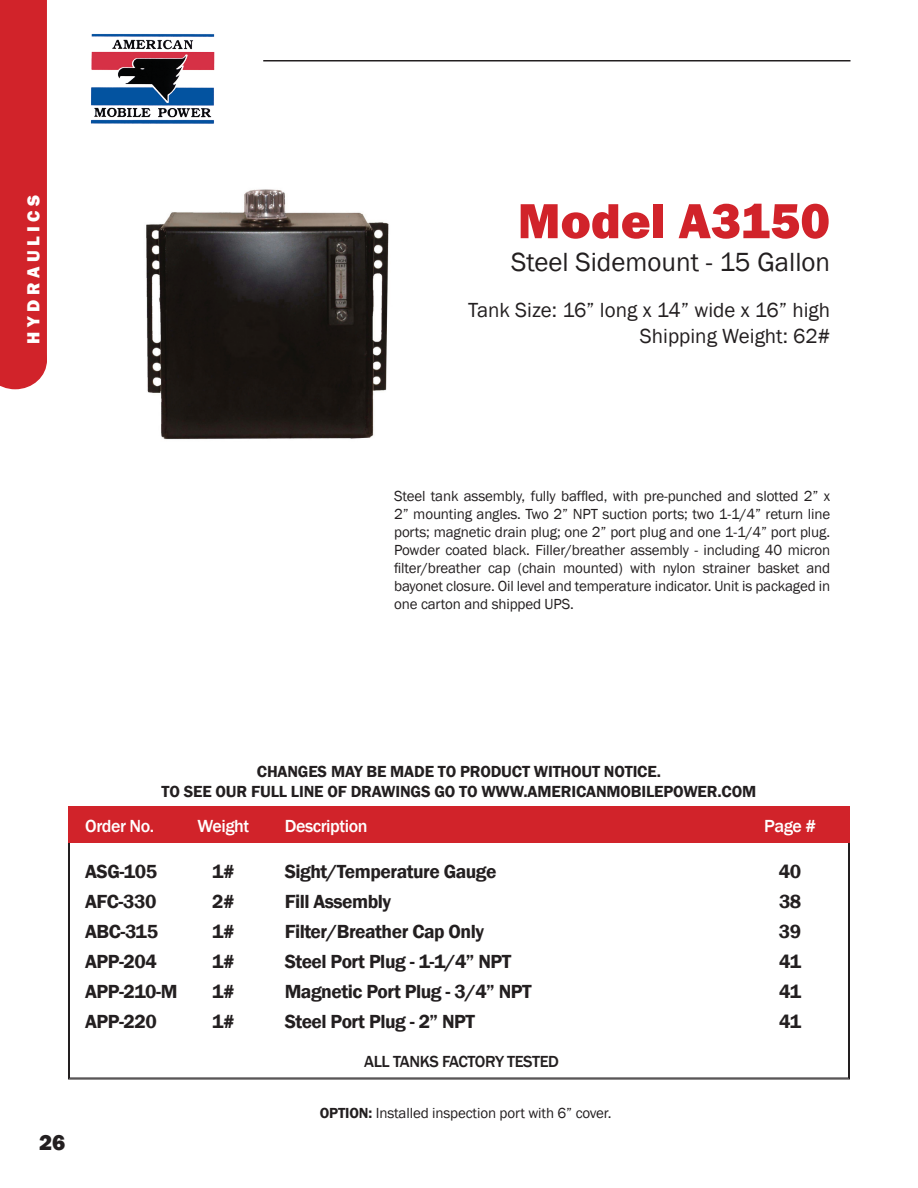
<style>
.page{position:relative;width:918px;height:1188px;background:#fff}
.page>*{position:absolute;margin:0;border:0;box-sizing:border-box;transform-origin:0 0}
.t1{font:800 51px "Franklin Gothic";color:#d1232a}
.t2{font:27px "Franklin Gothic";color:#231f20}
.t3{font:800 22.5px "Franklin Gothic";color:#231f20}
.t4{font:21px "Franklin Gothic";color:#231f20}
.t5{font:600 19.5px "Franklin Gothic";letter-spacing:-.025em;color:#231f20}
.t6{font:500 18px "Franklin Gothic";letter-spacing:-.025em;color:#fff}
.t7{font:800 18px "Franklin Gothic";letter-spacing:.25em;color:#fff}
.t8{font:600 16.5px "Franklin Gothic";letter-spacing:-.01em;color:#231f20}
.t9{font:500 16.5px "Franklin Gothic";letter-spacing:-.025em;color:#231f20}
.t10{font:15px/18px "Franklin Gothic";letter-spacing:-.01em;color:#231f20;text-align:justify}
.s1{font-weight:600}
</style>
<div class="page">
<div style="left:0;top:0;width:47px;height:389px;background:#d1232a"></div>
<hr style="left:263px;top:60px;width:587px;height:2px;background:#231f20">
<img style="left:90px;top:34px;width:125px;height:90px">
<svg style="left:68px;top:843px;width:782px;height:236px"></svg>
<div style="left:68px;top:807px;width:782px;height:36px;background:#d1232a"></div>
<img style="left:146px;top:189px;width:243px;height:251px">
<p class="t7" style="left:22px;top:344px;width:150px;rotate:-90deg">HYDRAULICS</p>
<p class="t1" style="left:518px;top:188px;width:314px">Model A3150</p>
<p class="t2" style="left:511px;top:245px;width:321px">Steel Sidemount - 15 Gallon</p>
<p class="t4" style="left:468px;top:297px;width:363px">Tank Size: 16” long x 14” wide x 16” high</p>
<p class="t4" style="left:640px;top:323px;width:192px">Shipping Weight: 62#</p>
<p class="t10" style="left:394px;top:487px;width:438px">Steel tank assembly, fully baffled, with pre-punched and slotted 2” x 2” mounting angles. Two 2” NPT suction ports; two 1-1/4” return line ports; magnetic drain plug; one 2” port plug and one 1-1/4” port plug.<br>Powder coated black. Filler/breather assembly - including 40 micron filter/breather cap (chain mounted) with nylon strainer basket and bayonet closure. Oil level and temperature indicator. Unit is packaged in one carton and shipped UPS.</p>
<h3 class="t3" style="left:39px;top:1128px;width:28px">26</h3>
<p class="t8" style="left:257px;top:762px;width:406px">CHANGES MAY BE MADE TO PRODUCT WITHOUT NOTICE.</p>
<p class="t8" style="left:162px;top:781px;width:596px">TO SEE OUR FULL LINE OF DRAWINGS GO TO WWW.AMERICANMOBILEPOWER.COM</p>
<p class="t6" style="left:85px;top:814px;width:71px">Order No.</p>
<p class="t6" style="left:197px;top:814px;width:53px">Weight</p>
<p class="t6" style="left:285px;top:814px;width:84px">Description</p>
<p class="t6" style="left:764px;top:814px;width:53px">Page #</p>
<p class="t5" style="left:85px;top:860px;width:73px">ASG-105</p>
<p class="t5" style="left:212px;top:860px;width:24px">1#</p>
<p class="t5" style="left:285px;top:860px;width:214px">Sight/Temperature Gauge</p>
<p class="t5" style="left:779px;top:860px;width:24px">40</p>
<p class="t5" style="left:85px;top:890px;width:73px">AFC-330</p>
<p class="t5" style="left:212px;top:890px;width:24px">2#</p>
<p class="t5" style="left:285px;top:890px;width:108px">Fill Assembly</p>
<p class="t5" style="left:779px;top:890px;width:24px">38</p>
<p class="t5" style="left:85px;top:920px;width:74px">ABC-315</p>
<p class="t5" style="left:212px;top:920px;width:24px">1#</p>
<p class="t5" style="left:285px;top:920px;width:201px">Filter/Breather Cap Only</p>
<p class="t5" style="left:779px;top:920px;width:24px">39</p>
<p class="t5" style="left:85px;top:950px;width:73px">APP-204</p>
<p class="t5" style="left:212px;top:950px;width:24px">1#</p>
<p class="t5" style="left:285px;top:950px;width:228px">Steel Port Plug - 1-1/4” NPT</p>
<p class="t5" style="left:779px;top:950px;width:24px">41</p>
<p class="t5" style="left:85px;top:980px;width:94px">APP-210-M</p>
<p class="t5" style="left:212px;top:980px;width:24px">1#</p>
<p class="t5" style="left:285px;top:980px;width:248px">Magnetic Port Plug - 3/4” NPT</p>
<p class="t5" style="left:779px;top:980px;width:24px">41</p>
<p class="t5" style="left:85px;top:1010px;width:73px">APP-220</p>
<p class="t5" style="left:212px;top:1010px;width:24px">1#</p>
<p class="t5" style="left:285px;top:1010px;width:192px">Steel Port Plug - 2” NPT</p>
<p class="t5" style="left:779px;top:1010px;width:24px">41</p>
<p class="t9" style="left:364px;top:1051px;width:196px">ALL TANKS FACTORY TESTED</p>
<p class="t10" style="left:320px;top:1104px;width:293px"><span class="s1">OPTION:</span> Installed inspection port with 6” cover.</p>
</div>
